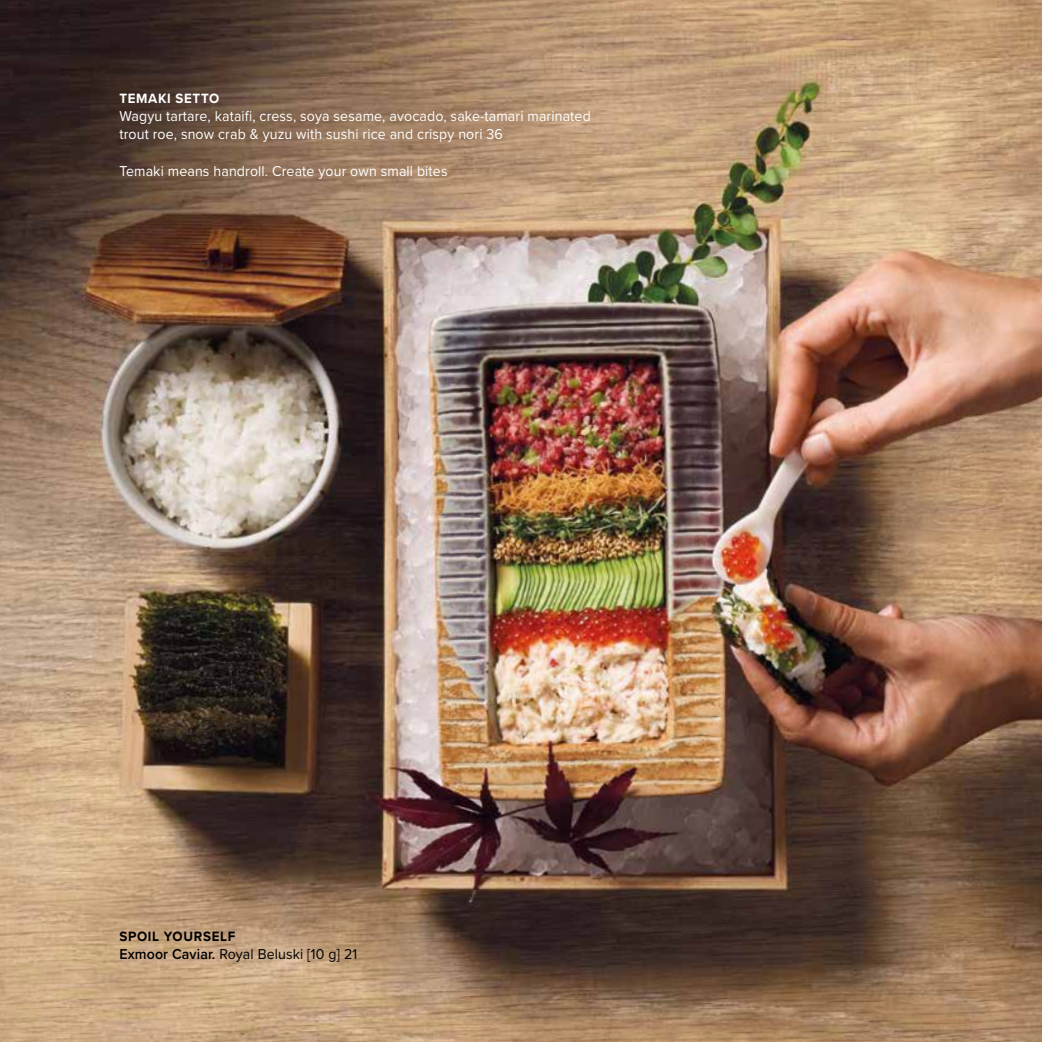
<style>
.page{position:relative;width:1042px;height:1042px;background:#fff}
.page>*{position:absolute;margin:0;border:0;box-sizing:border-box;transform-origin:0 0}
.t1{font:14.88px/18.4px "Proxima Nova";letter-spacing:.01em;color:#fff;scale:.95 1}
.t2{font:14.88px "Proxima Nova";letter-spacing:.01em;color:#000;scale:.95 1}
.t3{font:700 14px "Proxima Nova";letter-spacing:.05em;color:#000;scale:.95 1}
.t4{font:700 14px "Proxima Nova";letter-spacing:.05em;color:#fff;scale:.95 1}
.s1{font-weight:600}
</style>
<div class="page">
<img style="left:0;top:0;width:1042px;height:1042px">
<p class="t4" style="left:119px;top:88px;width:107px">TEMAKI SETTO</p>
<p class="t1" style="left:119px;top:106px;width:498px">Wagyu tartare, kataifi, cress, soya sesame, avocado, sake-tamari marinated trout roe, snow crab &amp; yuzu with sushi rice and crispy nori 36</p>
<p class="t1" style="left:119px;top:161px;width:347px">Temaki means handroll. Create your own small bites</p>
<p class="t3" style="left:119px;top:925px;width:123px">SPOIL YOURSELF</p>
<p class="t2" style="left:119px;top:943px;width:252px"><span class="s1">Exmoor Caviar.</span> Royal Beluski [10 g] 21</p>
</div>
